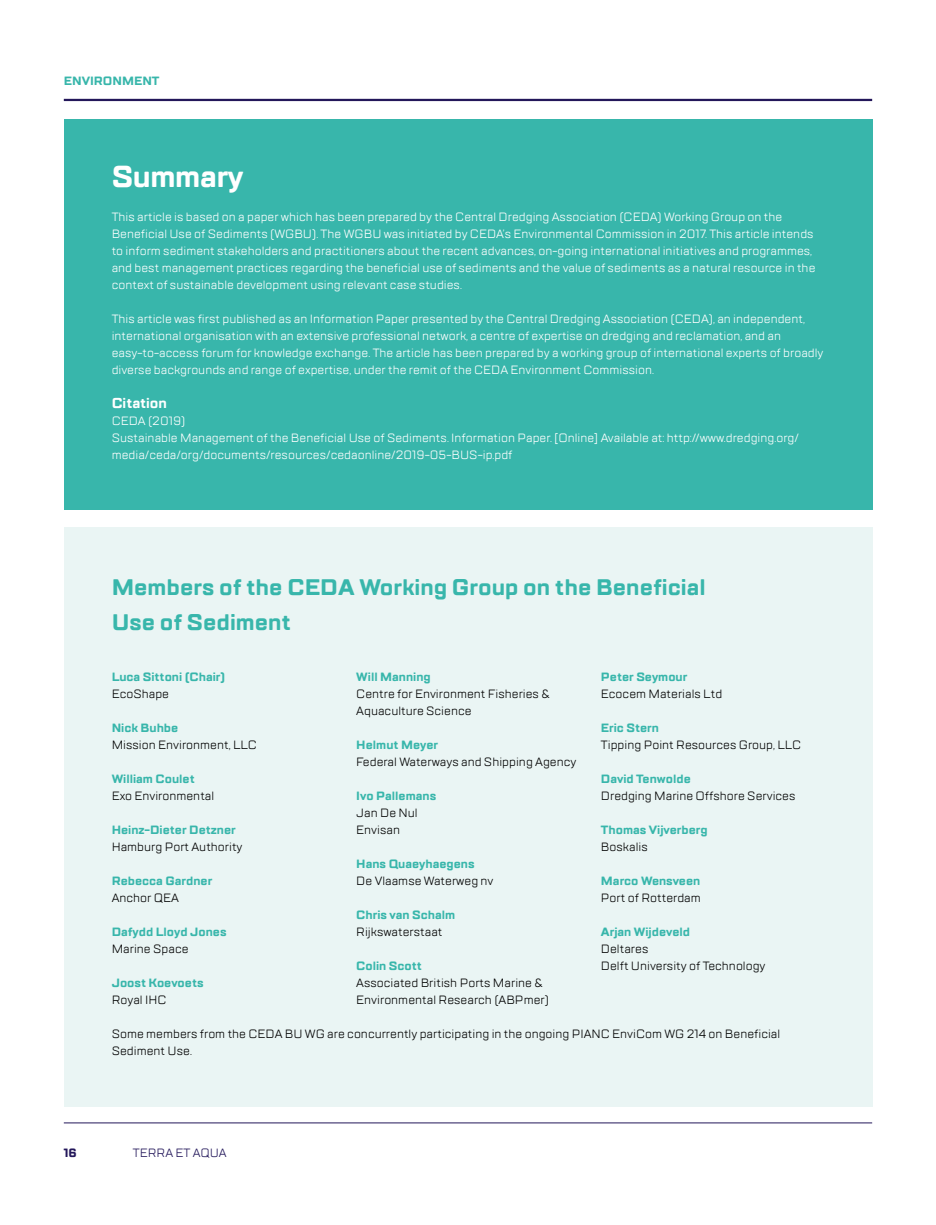
<style>
.page{position:relative;width:936px;height:1225px;background:#fff}
.page>*{position:absolute;margin:0;border:0;box-sizing:border-box;transform-origin:0 0}
.t1{font:700 30px "TT Lakes";letter-spacing:-.01em;color:#fff}
.t2{font:700 22.5px/34px "TT Lakes";color:#38b6ab}
.t3{font:700 14.25px "TT Lakes";color:#fff}
.t4{font:12px/17px "TT Lakes";color:#fff}
.t5{font:12px/17px "TT Lakes";color:#000}
.t6{font:700 12px "TT Lakes";color:#38b6ab}
.t7{font:12px "TT Lakes";color:#23175a}
.t8{font:700 12px "TT Lakes";color:#23175a}
</style>
<div class="page">
<hr style="left:64px;top:99px;width:808px;height:2px;background:#23175a">
<hr style="left:64px;top:1122px;width:808px;height:1px;background:#23175a">
<div style="left:64px;top:527px;width:808px;height:580px;background:#eaf5f4"></div>
<div style="left:64px;top:119px;width:808px;height:391px;background:#38b6ab"></div>
<p class="t6" style="left:64px;top:73px;width:97px">ENVIRONMENT</p>
<h1 class="t1" style="left:112px;top:157px;width:133px">Summary</h1>
<p class="t4" style="left:112px;top:208px;width:705px">This article is based on a paper which has been prepared by the Central Dredging Association (CEDA) Working Group on the Beneficial Use of Sediments (WGBU). The WGBU was initiated by CEDA’s Environmental Commission in 2017. This article intends to inform sediment stakeholders and practitioners about the recent advances, on-going international initiatives and programmes, and best management practices regarding the beneficial use of sediments and the value of sediments as a natural resource in the context of sustainable development using relevant case studies.</p>
<p class="t4" style="left:112px;top:310px;width:713px">This article was first published as an Information Paper presented by the Central Dredging Association (CEDA), an independent, international organisation with an extensive professional network, a centre of expertise on dredging and reclamation, and an easy-to-access forum for knowledge exchange. The article has been prepared by a working group of international experts of broadly diverse backgrounds and range of expertise, under the remit of the CEDA Environment Commission.</p>
<p class="t3" style="left:112px;top:394px;width:57px">Citation</p>
<p class="t4" style="left:112px;top:412px;width:688px">CEDA (2019)<br>Sustainable Management of the Beneficial Use of Sediments. Information Paper. [Online] Available at: http://www.dredging.org/ media/ceda/org/documents/resources/cedaonline/2019-05-BUS-ip.pdf</p>
<h2 class="t2" style="left:112px;top:571px;width:595px">Members of the CEDA Working Group on the Beneficial<br>Use of Sediment</h2>
<p class="t6" style="left:112px;top:668px;width:115px">Luca Sittoni (Chair)</p>
<p class="t5" style="left:112px;top:685px;width:59px">EcoShape</p>
<p class="t6" style="left:112px;top:719px;width:68px">Nick Buhbe</p>
<p class="t5" style="left:112px;top:736px;width:147px">Mission Environment, LLC</p>
<p class="t6" style="left:112px;top:770px;width:85px">William Coulet</p>
<p class="t5" style="left:112px;top:787px;width:104px">Exo Environmental</p>
<p class="t6" style="left:112px;top:822px;width:126px">Heinz-Dieter Detzner</p>
<p class="t5" style="left:112px;top:838px;width:132px">Hamburg Port Authority</p>
<p class="t6" style="left:112px;top:873px;width:102px">Rebecca Gardner</p>
<p class="t5" style="left:112px;top:889px;width:69px">Anchor QEA</p>
<p class="t6" style="left:112px;top:924px;width:116px">Dafydd Lloyd Jones</p>
<p class="t5" style="left:112px;top:940px;width:78px">Marine Space</p>
<p class="t6" style="left:112px;top:975px;width:93px">Joost Koevoets</p>
<p class="t5" style="left:112px;top:991px;width:56px">Royal IHC</p>
<p class="t6" style="left:356px;top:668px;width:76px">Will Manning</p>
<p class="t5" style="left:356px;top:685px;width:195px">Centre for Environment Fisheries &amp;<br>Aquaculture Science</p>
<p class="t6" style="left:356px;top:736px;width:83px">Helmut Meyer</p>
<p class="t5" style="left:356px;top:753px;width:222px">Federal Waterways and Shipping Agency</p>
<p class="t6" style="left:356px;top:787px;width:81px">Ivo Pallemans</p>
<p class="t5" style="left:356px;top:804px;width:63px">Jan De Nul<br>Envisan</p>
<p class="t6" style="left:356px;top:856px;width:120px">Hans Quaeyhaegens</p>
<p class="t5" style="left:356px;top:872px;width:139px">De Vlaamse Waterweg nv</p>
<p class="t6" style="left:356px;top:907px;width:100px">Chris van Schalm</p>
<p class="t5" style="left:356px;top:923px;width:88px">Rijkswaterstaat</p>
<p class="t6" style="left:356px;top:958px;width:67px">Colin Scott</p>
<p class="t5" style="left:356px;top:974px;width:194px">Associated British Ports Marine &amp;<br>Environmental Research (ABPmer)</p>
<p class="t6" style="left:601px;top:668px;width:88px">Peter Seymour</p>
<p class="t5" style="left:601px;top:685px;width:123px">Ecocem Materials Ltd</p>
<p class="t6" style="left:601px;top:719px;width:59px">Eric Stern</p>
<p class="t5" style="left:601px;top:736px;width:202px">Tipping Point Resources Group, LLC</p>
<p class="t6" style="left:601px;top:770px;width:91px">David Tenwolde</p>
<p class="t5" style="left:601px;top:787px;width:196px">Dredging Marine Offshore Services</p>
<p class="t6" style="left:601px;top:821px;width:108px">Thomas Vijverberg</p>
<p class="t5" style="left:601px;top:838px;width:48px">Boskalis</p>
<p class="t6" style="left:601px;top:873px;width:101px">Marco Wensveen</p>
<p class="t5" style="left:601px;top:889px;width:101px">Port of Rotterdam</p>
<p class="t6" style="left:601px;top:924px;width:91px">Arjan Wijdeveld</p>
<p class="t5" style="left:601px;top:940px;width:166px">Deltares<br>Delft University of Technology</p>
<p class="t5" style="left:112px;top:1025px;width:670px">Some members from the CEDA BU WG are concurrently participating in the ongoing PIANC EnviCom WG 214 on Beneficial<br>Sediment Use.</p>
<p class="t8" style="left:64px;top:1145px;width:14px">16</p>
<p class="t7" style="left:133px;top:1145px;width:95px">TERRA ET AQUA</p>
</div>
